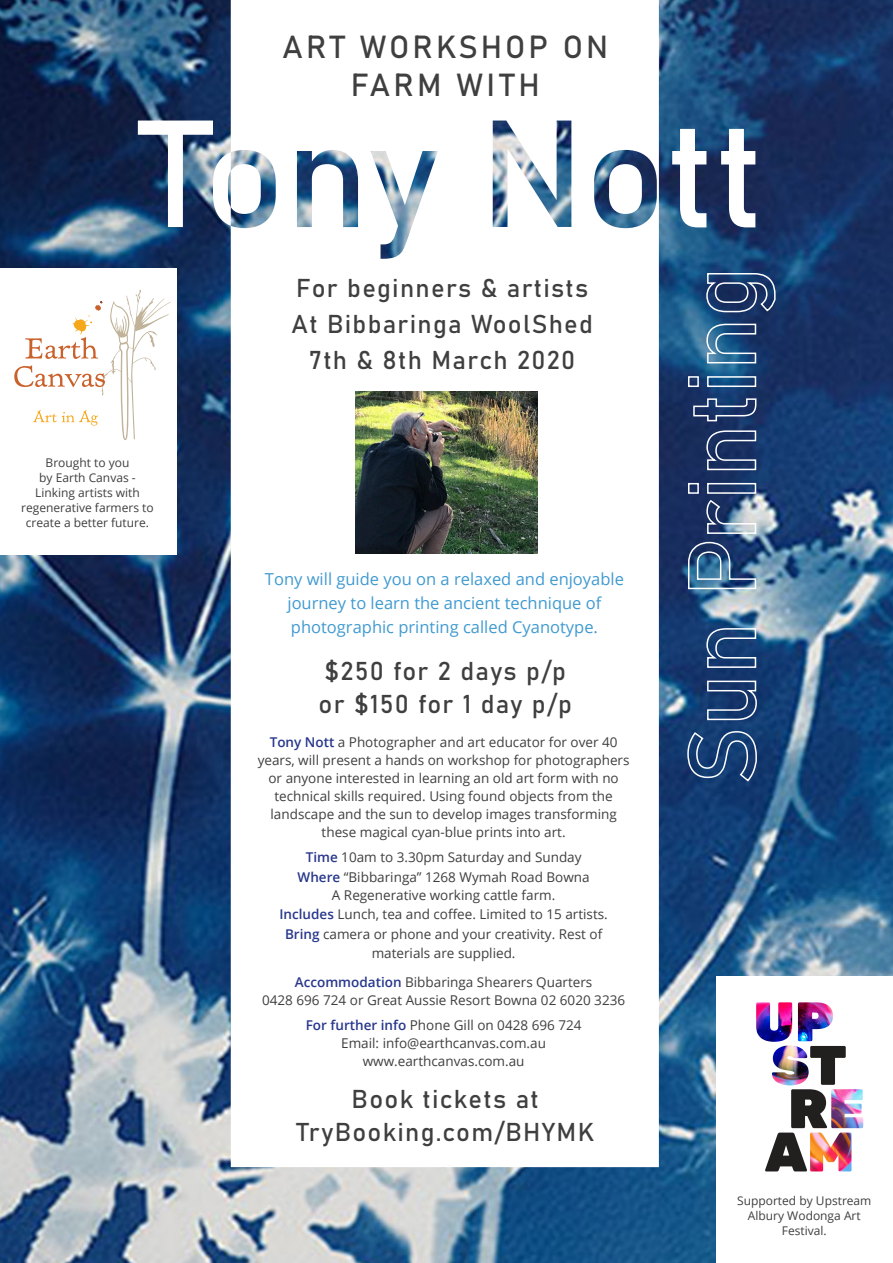
<style>
.page{position:relative;width:893px;height:1263px;background:#fff}
.page>*{position:absolute;margin:0;border:0;box-sizing:border-box;transform-origin:0 0}
.t1{font:31.5px/37.8px "Bahnschrift";letter-spacing:.1em;color:#3f3f40;text-align:center}
.t2{font:25.5px/36px "Bahnschrift";letter-spacing:.05em;color:#3f3f40;text-align:center}
.t3{font:16.5px/24px "Open Sans";color:#409ad0;text-align:center}
.t4{font:13.5px/18px "Open Sans";color:#3f3f40;text-align:center}
.t5{font:12px/15px "Open Sans";color:#3f3f40;text-align:center}
.s1{font-weight:600;color:#28378c}
</style>
<div class="page">
<img style="left:0;top:0;width:893px;height:1263px">
<svg style="left:231px;top:0;width:428px;height:1167px"></svg>
<svg style="left:138px;top:121px;width:123px;height:106px"></svg>
<svg style="left:672px;top:129px;width:34px;height:98px"></svg>
<svg style="left:721px;top:129px;width:34px;height:98px"></svg>
<svg style="left:686px;top:730px;width:72px;height:53px;background:#305382"></svg>
<svg style="left:706px;top:680px;width:52px;height:41px;background:#3c5885"></svg>
<svg style="left:706px;top:627px;width:51px;height:42px;background:#3d5e8b"></svg>
<svg style="left:687px;top:541px;width:70px;height:49px;background:#456991"></svg>
<svg style="left:705px;top:499px;width:52px;height:36px;background:#7386a2"></svg>
<div style="left:707px;top:483px;width:49px;height:11px;border:2px solid #fff"></div>
<div style="left:688px;top:483px;width:11px;height:11px;border:2px solid #fff"></div>
<svg style="left:706px;top:430px;width:51px;height:41px;background:#40537c"></svg>
<svg style="left:692px;top:398px;width:65px;height:24px;background:#3e547f"></svg>
<div style="left:688px;top:376px;width:11px;height:11px;border:2px solid #fff"></div>
<div style="left:707px;top:376px;width:49px;height:11px;border:2px solid #fff"></div>
<svg style="left:706px;top:323px;width:51px;height:41px;background:#48739b"></svg>
<svg style="left:705px;top:272px;width:71px;height:41px;background:#3e5680"></svg>
<div style="left:716px;top:976px;width:177px;height:287px;background:#fff"></div>
<img style="left:756px;top:1002px;width:107px;height:126px">
<img style="left:765px;top:1046px;width:81px;height:125px">
<img style="left:356px;top:391px;width:181px;height:162px">
<div style="left:0;top:268px;width:176px;height:287px;background:#fff"></div>
<svg style="left:14px;top:290px;width:157px;height:150px"></svg>
<p class="t5" style="left:21px;top:457px;width:134px">Brought to you<br>by Earth Canvas -<br>Linking artists with regenerative farmers to create a better future.</p>
<h1 class="t1" style="left:282px;top:30px;width:327px">ART WORKSHOP ON<br>FARM WITH</h1>
<h2 class="t2" style="left:292px;top:271px;width:303px">For beginners &amp; artists<br>At Bibbaringa WoolShed<br>7th &amp; 8th March 2020</h2>
<p class="t3" style="left:265px;top:569px;width:360px">Tony will guide you on a relaxed and enjoyable journey to learn the ancient technique of photographic printing called Cyanotype.</p>
<h2 class="t2" style="left:319px;top:656px;width:255px;line-height:33px;text-align:left">$250 for 2 days p/p or $150 for 1 day p/p</h2>
<p class="t4" style="left:258px;top:734px;width:373px"><span class="s1">Tony Nott</span> a Photographer and art educator for over 40 years, will present a hands on workshop for photographers or anyone interested in learning an old art form with no technical skills required. Using found objects from the landscape and the sun to develop images transforming these magical cyan-blue prints into art.</p>
<p class="t4" style="left:298px;top:849px;width:294px;line-height:19.5px"><span class="s1">Time</span> 10am to 3.30pm Saturday and Sunday<br><span class="s1">Where</span> “Bibbaringa” 1268 Wymah Road Bowna</p>
<p class="t4" style="left:279px;top:886px;width:330px;line-height:19.5px">A Regenerative working cattle farm.<br><span class="s1">Includes</span> Lunch, tea and coffee. Limited to 15 artists.<br><span class="s1">Bring</span> camera or phone and your creativity. Rest of materials are supplied.</p>
<p class="t4" style="left:262px;top:974px;width:365px"><span class="s1">Accommodation</span> Bibbaringa Shearers Quarters<br>0428 696 724 or Great Aussie Resort Bowna 02 6020 3236</p>
<p class="t4" style="left:306px;top:1018px;width:277px"><span class="s1">For further info</span> Phone Gill on 0428 696 724<br>Email: info@earthcanvas.com.au www.earthcanvas.com.au</p>
<h2 class="t2" style="left:296px;top:1084px;width:299px;line-height:33px">Book tickets at<br>TryBooking.com/BHYMK</h2>
<p class="t5" style="left:737px;top:1194px;width:136px">Supported by Upstream<br>Albury Wodonga Art<br>Festival.</p>
</div>
